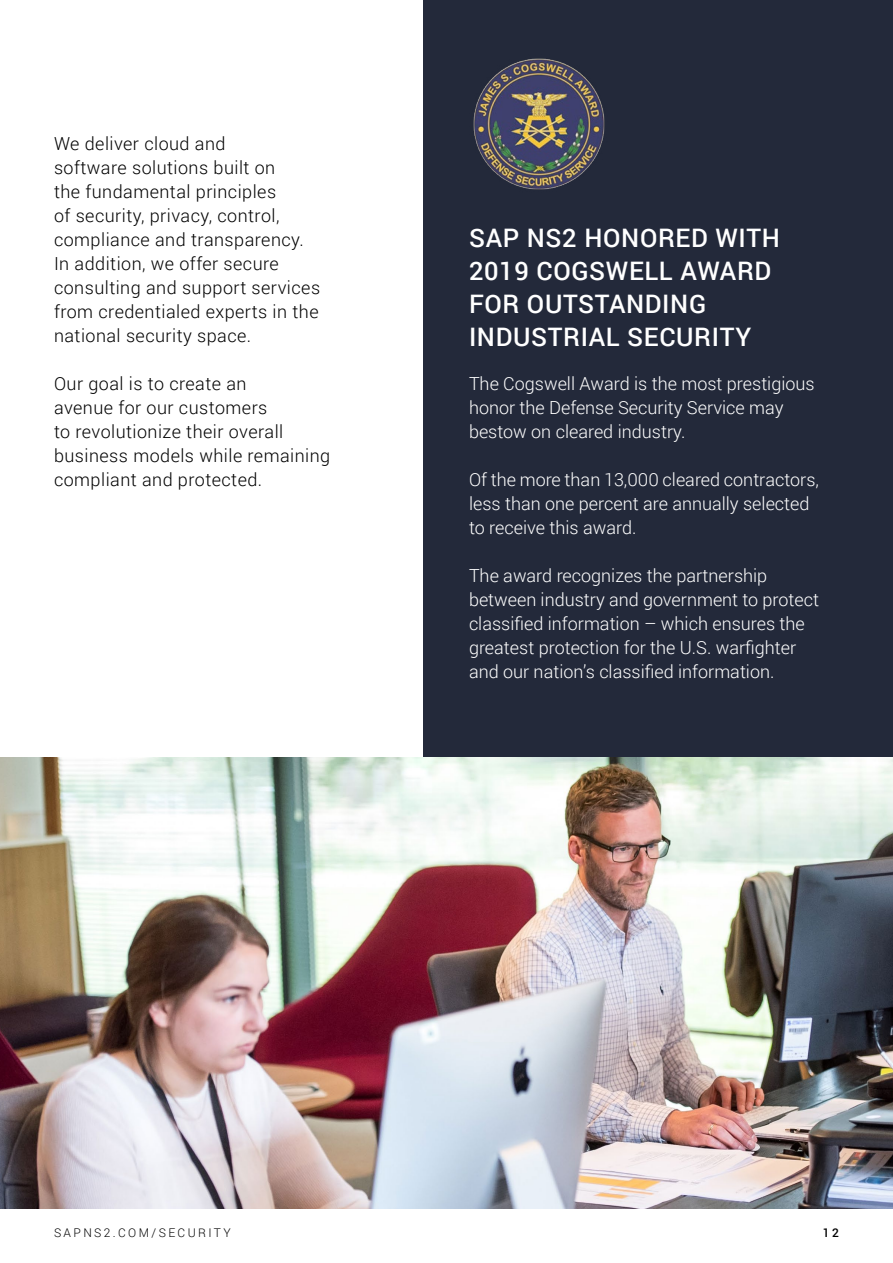
<style>
.page{position:relative;width:893px;height:1263px;background:#fff}
.page>*{position:absolute;margin:0;border:0;box-sizing:border-box;transform-origin:0 0}
.t1{font:500 25.5px/33px "Roboto";letter-spacing:.025em;color:#fff}
.t2{font:300 18px/24px "Roboto";color:#fff}
.t3{font:300 18px/24px "Roboto";letter-spacing:.025em;color:#000}
.t4{font:300 12px "Roboto";letter-spacing:.2em;color:#000}
.t5{font:500 12px "Roboto";color:#000}
</style>
<div class="page">
<div style="left:424px;top:0;width:469px;height:758px;background:#23293a"></div>
<img style="left:0;top:758px;width:893px;height:451px">
<img style="left:473px;top:58px;width:132px;height:132px">
<p class="t3" style="left:54px;top:131px;width:268px">We deliver cloud and<br>software solutions built on<br>the fundamental principles<br>of security, privacy, control, compliance and transparency.<br>In addition, we offer secure consulting and support services from credentialed experts in the national security space.</p>
<p class="t3" style="left:54px;top:371px;width:278px">Our goal is to create an<br>avenue for our customers<br>to revolutionize their overall business models while remaining compliant and protected.</p>
<h1 class="t1" style="left:469px;top:221px;width:313px">SAP NS2 HONORED WITH<br>2019 COGSWELL AWARD<br>FOR OUTSTANDING<br>INDUSTRIAL SECURITY</h1>
<p class="t2" style="left:469px;top:371px;width:347px">The Cogswell Award is the most prestigious honor the Defense Security Service may bestow on cleared industry.</p>
<p class="t2" style="left:469px;top:467px;width:351px">Of the more than 13,000 cleared contractors, less than one percent are annually selected to receive this award.</p>
<p class="t2" style="left:469px;top:563px;width:351px">The award recognizes the partnership between industry and government to protect classified information – which ensures the greatest protection for the U.S. warfighter and our nation’s classified information.</p>
<p class="t4" style="left:54px;top:1224px;width:178px">SAPNS2.COM/SECURITY</p>
<p class="t5" style="left:823px;top:1224px;width:18px">12</p>
</div>
